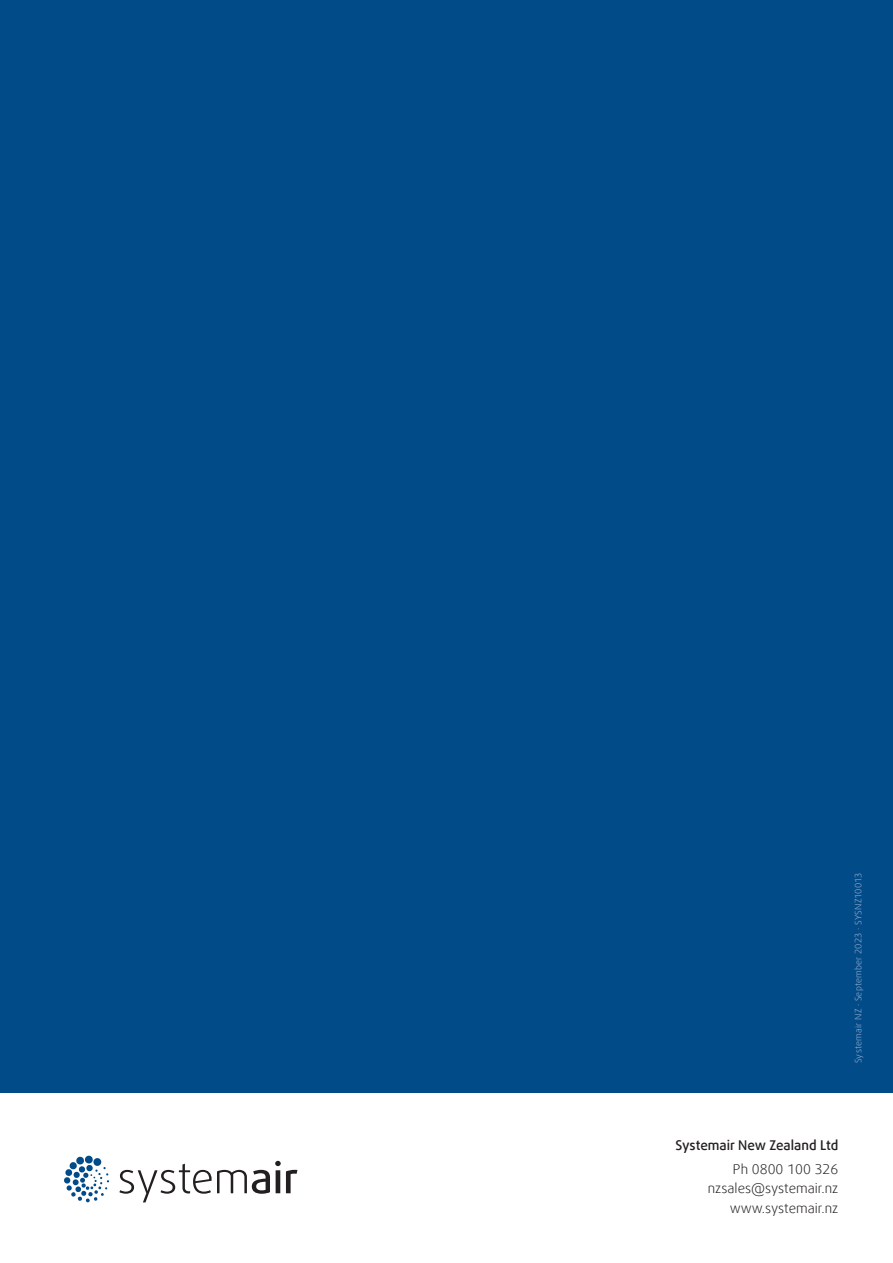
<style>
.page{position:relative;width:893px;height:1263px;background:#fff}
.page>*{position:absolute;margin:0;border:0;box-sizing:border-box;transform-origin:0 0}
.t1{font:300 13.5px/19.5px "Daxline Offc Pro";color:#231f20;text-align:right}
.t2{font:500 13.5px "Daxline Offc Pro";letter-spacing:-.005em;color:#231f20}
.t3{font:300 9px "Daxline Offc Pro";letter-spacing:.025em;color:#a1b1d1}
</style>
<div class="page">
<div style="left:0;top:0;width:893px;height:1093px;background:#004b88"></div>
<svg style="left:119px;top:1161px;width:178px;height:41px"></svg>
<svg style="left:64px;top:1155px;width:45px;height:47px"></svg>
<p class="t3" style="left:852px;top:1063px;width:192px;rotate:-90deg">Systemair NZ · September 2023 · SYSNZ10013</p>
<p class="t2" style="left:675px;top:1136px;width:164px">Systemair New Zealand Ltd</p>
<p class="t1" style="left:708px;top:1159px;width:132px">Ph 0800 100 326 nzsales@systemair.nz www.systemair.nz</p>
</div>
